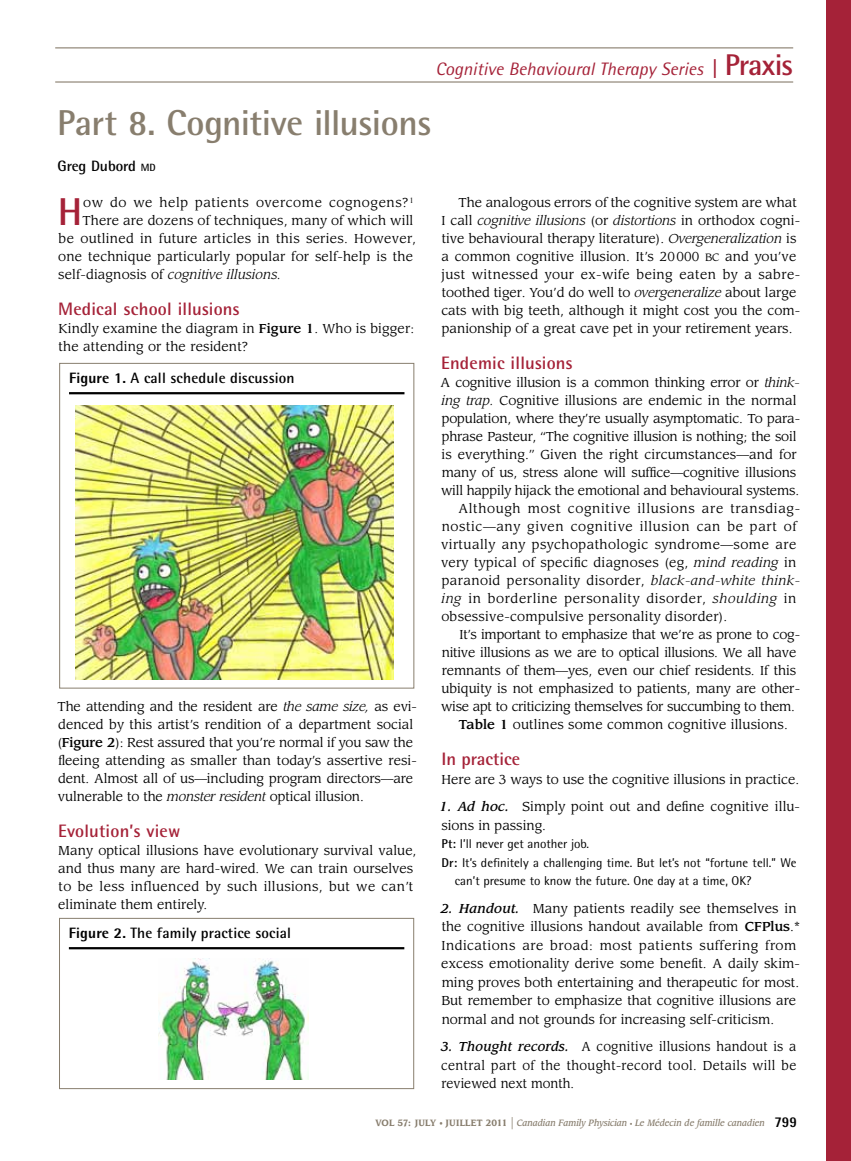
<style>
.page{position:relative;width:851px;height:1161px;background:#fff}
.page>*{position:absolute;margin:0;border:0;box-sizing:border-box;transform-origin:0 0}
.t1{font:700 38.85px "Rotis Semi Sans Std";color:#a52238}
.t2{font:700 36px "Rotis Semi Sans Std";letter-spacing:-.015em;color:#887e6e}
.t3{font:700 18px "Rotis Semi Sans Std";letter-spacing:.01em;color:#a52238}
.t4{font:italic 18px "Rotis Semi Sans Std";color:#a52238}
.t5{font:700 15px "Rotis Semi Sans Std";letter-spacing:.01em;color:#000}
.t6{font:12.75px/18px "Leawood Std";color:#000}
.t7{font:12.75px "Leawood Std";letter-spacing:-.02em;color:#000}
.t8{font:12.75px "Rotis Semi Sans Std";color:#000}
.t9{font:12.75px "Leawood Std";letter-spacing:.045em;color:#000}
.t10{font:12.75px/18.6px "Leawood Std";color:#000;text-align:justify;scale:.96 1}
.t11{font:12.75px "Leawood Std";letter-spacing:.02em;color:#000}
.t12{font:12.75px "Leawood Std";letter-spacing:.03em;color:#000}
.t13{font:12.75px "Leawood Std";letter-spacing:.025em;color:#000}
.t14{font:12.75px "Leawood Std";letter-spacing:.035em;color:#000}
.t15{font:12.75px "Leawood Std";letter-spacing:.05em;color:#000}
.t16{font:italic 12.75px "Leawood Std";letter-spacing:.01em;color:#000}
.t17{font:italic 500 9px "Leawood Std";color:#887e6e;scale:.9 1}
.s1{font-weight:700;font-style:normal;font-size:21px}
.s2{font-weight:700;font-style:normal;font-size:30px}
.s3{font-size:10.5px}
.s4{font-style:normal}
.s5{font-weight:500}
.s6{font-weight:800}
.s7{font-style:italic}
.s8{font-weight:500;font-style:italic}
.s9{font-weight:700}
.s10{font-weight:700;font-style:normal}
.s11{font-weight:700;font-style:normal;font-size:7.5px}
.s12{font-weight:400;font-style:normal;font-size:15px}
.s13{font-style:normal;font-size:6px}
.s14{font-family:"Rotis Semi Sans Std";font-weight:800;font-style:normal;font-size:15px;color:#000}
</style>
<div class="page">
<div style="left:826px;top:0;width:24px;height:1161px;background:#a52238"></div>
<hr style="left:55px;top:47px;width:738px;height:1px;background:#887e6e">
<hr style="left:55px;top:81px;width:738px;height:2px;background:#887e6e">
<img style="left:76px;top:405px;width:318px;height:275px">
<hr style="left:69px;top:392px;width:335px;height:2px;background:#000">
<div style="left:59px;top:363px;width:355px;height:325px;border:1px solid #887e6e"></div>
<img style="left:158px;top:959px;width:150px;height:121px">
<hr style="left:69px;top:947px;width:335px;height:2px;background:#000">
<div style="left:59px;top:918px;width:355px;height:171px;border:1px solid #887e6e"></div>
<h3 class="t4" style="left:435px;top:58px;width:359px">Cognitive Behavioural Therapy Series <span class="s1">|</span> <span class="s2">Praxis</span></h3>
<h2 class="t2" style="left:57px;top:101px;width:376px">Part 8. Cognitive illusions</h2>
<p class="t5" style="left:57px;top:157px;width:100px">Greg Dubord <span class="s3">MD</span></p>
<h1 class="t1" style="left:58px;top:188px;width:26px">H</h1>
<p class="t9" style="left:83px;top:195px;width:332px">ow do we help patients overcome cognogens?<sup>1</sup></p>
<p class="t6" style="left:82px;top:212px;width:332px">There are dozens of techniques, many of which will</p>
<p class="t13" style="left:59px;top:231px;width:359px">be outlined in future articles in this series. However,</p>
<p class="t6" style="left:58px;top:248px;width:356px">one technique particularly popular for self-help is the</p>
<p class="t16" style="left:58px;top:267px;width:224px"><span class="s4">self-diagnosis of</span> cognitive illusions.</p>
<h3 class="t3" style="left:58px;top:298px;width:183px">Medical school illusions</h3>
<p class="t6" style="left:58px;top:320px;width:357px">Kindly examine the diagram in <span class="s5">Figure 1</span>. Who is bigger: the attending or the resident?</p>
<p class="t5" style="left:69px;top:369px;width:227px"><span class="s6">Figure 1.</span> A call schedule discussion</p>
<p class="t6" style="left:57px;top:698px;width:361px">The attending and the resident are <span class="s7">the same size,</span> as evi&shy;denced by this artist’s rendition of a department social (<span class="s5">Figure 2</span>): Rest assured that you’re normal if you saw the fleeing attending as smaller than today’s assertive resi&shy;dent. Almost all of us—including program directors—are vulnerable to the <span class="s7">monster resident</span> optical illusion.</p>
<h3 class="t3" style="left:58px;top:820px;width:124px">Evolution’s view</h3>
<p class="t6" style="left:58px;top:842px;width:359px">Many optical illusions have evolutionary survival value, and thus many are hard-wired. We can train ourselves to be less influenced by such illusions, but we can’t eliminate them entirely.</p>
<p class="t5" style="left:69px;top:924px;width:224px"><span class="s6">Figure 2.</span> The family practice social</p>
<p class="t6" style="left:441px;top:194px;width:360px;text-indent:17px">The analogous errors of the cognitive system are what I call <span class="s7">cognitive illusions</span> (or <span class="s7">distortions</span> in orthodox cogni&shy;tive behavioural therapy literature). <span class="s7">Overgeneralization</span> is a common cognitive illusion. It’s 20000 <span class="s3">BC</span> and you’ve just witnessed your ex-wife being eaten by a sabre&shy;toothed tiger. You’d do well to <span class="s7">overgeneralize</span> about large cats with big teeth, although it might cost you the com&shy;panionship of a great cave pet in your retirement years.</p>
<h3 class="t3" style="left:441px;top:352px;width:133px">Endemic illusions</h3>
<p class="t6" style="left:440px;top:374px;width:361px">A cognitive illusion is a common thinking error or <span class="s7">think-</span></p>
<p class="t6" style="left:441px;top:392px;width:356px"><span class="s7">ing trap.</span> Cognitive illusions are endemic in the normal</p>
<p class="t6" style="left:442px;top:410px;width:360px">population, where they’re usually asymptomatic. To para-</p>
<p class="t6" style="left:442px;top:428px;width:356px">phrase Pasteur, “The cognitive illusion is nothing; the soil</p>
<p class="t6" style="left:441px;top:446px;width:356px">is everything.” Given the right circumstances—and for</p>
<p class="t6" style="left:441px;top:464px;width:356px">many of us, stress alone will suffice—cognitive illusions</p>
<p class="t6" style="left:441px;top:482px;width:359px">will happily hijack the emotional and behavioural systems.</p>
<p class="t15" style="left:458px;top:501px;width:343px">Although most cognitive illusions are transdiag-</p>
<p class="t9" style="left:441px;top:519px;width:356px">nostic—any given cognitive illusion can be part of</p>
<p class="t14" style="left:441px;top:537px;width:357px">virtually any psychopathologic syndrome—some are</p>
<p class="t11" style="left:441px;top:555px;width:357px">very typical of specific diagnoses (eg, <span class="s7">mind reading</span> in</p>
<p class="t12" style="left:442px;top:573px;width:360px">paranoid personality disorder, <span class="s7">black-and-white think-</span></p>
<p class="t9" style="left:441px;top:591px;width:356px"><span class="s7">ing</span> in borderline personality disorder, <span class="s7">shoulding</span> in</p>
<p class="t11" style="left:441px;top:609px;width:287px">obsessive-compulsive personality disorder).</p>
<p class="t7" style="left:459px;top:627px;width:342px">It’s important to emphasize that we’re as prone to cog-</p>
<p class="t7" style="left:441px;top:645px;width:356px">nitive illusions as we are to optical illusions. We all have</p>
<p class="t6" style="left:441px;top:662px;width:356px">remnants of them—yes, even our chief residents. If this</p>
<p class="t6" style="left:441px;top:680px;width:360px">ubiquity is not emphasized to patients, many are other-</p>
<p class="t7" style="left:441px;top:699px;width:355px">wise apt to criticizing themselves for succumbing to them.</p>
<p class="t6" style="left:459px;top:716px;width:330px"><span class="s5">Table 1</span> outlines some common cognitive illusions.</p>
<h3 class="t3" style="left:441px;top:748px;width:80px">In practice</h3>
<p class="t6" style="left:441px;top:770px;width:359px">Here are 3 ways to use the cognitive illusions in practice.</p>
<p class="t6" style="left:439px;top:797px;width:362px;line-height:18.6px"><span class="s8">1. Ad hoc.</span> Simply point out and define cognitive illu&shy;sions in passing.</p>
<p class="t8" style="left:441px;top:836px;width:149px"><span class="s9">Pt:</span> I’ll never get another job.</p>
<p class="t8" style="left:441px;top:855px;width:356px"><span class="s9">Dr:</span> It’s definitely a challenging time. But let’s not “fortune tell.” We</p>
<p class="t8" style="left:455px;top:873px;width:298px">can’t presume to know the future. One day at a time, OK?</p>
<p class="t6" style="left:440px;top:899px;width:361px;line-height:18.6px"><span class="s8">2. Handout.</span> Many patients readily see themselves in the cognitive illusions handout available from <span class="s5">CFPlus</span>.* Indications are broad: most patients suffering from excess emotionality derive some benefit. A daily skim&shy;ming proves both entertaining and therapeutic for most.<br>But remember to emphasize that cognitive illusions are normal and not grounds for increasing self-criticism.</p>
<p class="t10" style="left:441px;top:1038px;width:372px"><span class="s8">3. Thought records.</span> A cognitive illusions handout is a central part of the thought-record tool. Details will be reviewed next month.</p>
<p class="t17" style="left:375px;top:1118px;width:470px"><span class="s10">VOL 57: JULY</span> <span class="s11">•</span> <span class="s10">JUILLET 2011</span> <span class="s12">|</span> Canadian Family Physician <span class="s13">•</span> Le Médecin de famille canadien <span class="s14">799</span></p>
</div>
